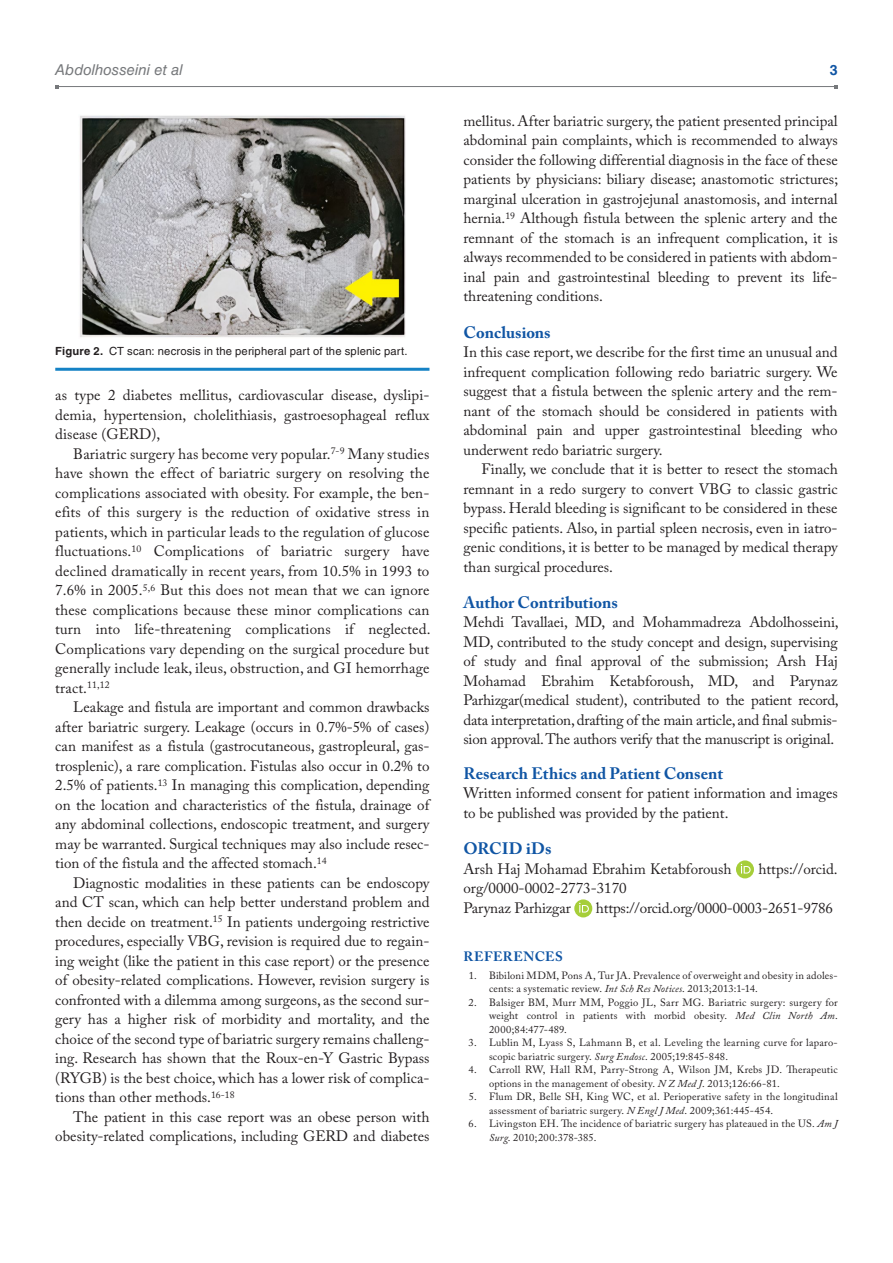
<style>
.page{position:relative;width:893px;height:1263px;background:#fff}
.page>*{position:absolute;margin:0;border:0;box-sizing:border-box;transform-origin:0 0}
.t1{font:700 16.5px "Adobe Caslon Pro";letter-spacing:.005em;color:#1055a4}
.t2{font:15px/19.5px "Adobe Caslon Pro";color:#231f20;text-align:justify}
.t3{font:italic 15px "Helvetica LT Std";color:#76787b}
.t4{font:700 14.25px "Helvetica LT Std";color:#1055a4}
.t5{font:700 13.5px "Adobe Caslon Pro";letter-spacing:.055em;color:#1055a4}
.t6{font:11.25px "Helvetica LT Std";letter-spacing:.015em;color:#231f20}
.t7{font:10.5px/13.5px "Adobe Caslon Pro";letter-spacing:.02em;color:#231f20}
.s1{font-weight:700}
.s2{font-style:italic}
</style>
<div class="page">
<hr style="left:57px;top:86px;width:779px;height:1px;background:#76787b">
<div style="left:736px;top:860px;width:18px;height:18px;background:#a6ce39;border-radius:50%"></div>
<svg style="left:741px;top:864px;width:10px;height:9px"></svg>
<div style="left:574px;top:899px;width:18px;height:18px;background:#a6ce39;border-radius:50%"></div>
<svg style="left:579px;top:903px;width:10px;height:9px"></svg>
<hr style="left:55px;top:368px;width:374px;height:3px;background:#1582c5">
<img style="left:80px;top:115px;width:326px;height:223px">
<p class="t3" style="left:55px;top:61px;width:129px">Abdolhosseini et al</p>
<p class="t4" style="left:830px;top:61px;width:9px">3</p>
<p class="t6" style="left:55px;top:344px;width:354px"><span class="s1">Figure 2.</span> CT scan: necrosis in the peripheral part of the splenic part.</p>
<p class="t2" style="left:55px;top:385px;width:376px">as type 2 diabetes mellitus, cardiovascular disease, dyslipi&shy;demia, hypertension, cholelithiasis, gastroesophageal reflux disease (GERD),</p>
<p class="t2" style="left:55px;top:444px;width:377px;text-indent:18px">Bariatric surgery has become very popular.<sup>7-9</sup> Many studies have shown the effect of bariatric surgery on resolving the complications associated with obesity. For example, the ben&shy;efits of this surgery is the reduction of oxidative stress in patients, which in particular leads to the regulation of glucose fluctuations.<sup>10</sup> Complications of bariatric surgery have declined dramatically in recent years, from 10.5% in 1993 to 7.6% in 2005.<sup>5,6</sup> But this does not mean that we can ignore these complications because these minor complications can turn into life-threatening complications if neglected.<br>Complications vary depending on the surgical procedure but generally include leak, ileus, obstruction, and GI hemorrhage tract.<sup>11,12</sup></p>
<p class="t2" style="left:55px;top:697px;width:376px;text-indent:18px">Leakage and fistula are important and common drawbacks after bariatric surgery. Leakage (occurs in 0.7%-5% of cases) can manifest as a fistula (gastrocutaneous, gastropleural, gas&shy;trosplenic), a rare complication. Fistulas also occur in 0.2% to 2.5% of patients.<sup>13</sup> In managing this complication, depending on the location and characteristics of the fistula, drainage of any abdominal collections, endoscopic treatment, and surgery may be warranted. Surgical techniques may also include resec&shy;tion of the fistula and the affected stomach.<sup>14</sup></p>
<p class="t2" style="left:55px;top:873px;width:376px;text-indent:18px">Diagnostic modalities in these patients can be endoscopy and CT scan, which can help better understand problem and then decide on treatment.<sup>15</sup> In patients undergoing restrictive procedures, especially VBG, revision is required due to regain&shy;ing weight (like the patient in this case report) or the presence of obesity-related complications. However, revision surgery is confronted with a dilemma among surgeons, as the second sur&shy;gery has a higher risk of morbidity and mortality, and the choice of the second type of bariatric surgery remains challeng&shy;ing. Research has shown that the Roux-en-Y Gastric Bypass (RYGB) is the best choice, which has a lower risk of complica&shy;tions than other methods.<sup>16-18</sup></p>
<p class="t2" style="left:55px;top:1107px;width:376px;text-align:right">The patient in this case report was an obese person with obesity-related complications, including GERD and diabetes</p>
<p class="t2" style="left:463px;top:111px;width:376px">mellitus. After bariatric surgery, the patient presented principal abdominal pain complaints, which is recommended to always consider the following differential diagnosis in the face of these patients by physicians: biliary disease; anastomotic strictures; marginal ulceration in gastrojejunal anastomosis, and internal hernia.<sup>19</sup> Although fistula between the splenic artery and the remnant of the stomach is an infrequent complication, it is always recommended to be considered in patients with abdom&shy;inal pain and gastrointestinal bleeding to prevent its life&shy;threatening conditions.</p>
<p class="t1" style="left:463px;top:322px;width:89px">Conclusions</p>
<p class="t2" style="left:463px;top:342px;width:376px">In this case report, we describe for the first time an unusual and infrequent complication following redo bariatric surgery. We suggest that a fistula between the splenic artery and the rem&shy;nant of the stomach should be considered in patients with abdominal pain and upper gastrointestinal bleeding who underwent redo bariatric surgery.</p>
<p class="t2" style="left:463px;top:459px;width:376px;text-indent:18px">Finally, we conclude that it is better to resect the stomach remnant in a redo surgery to convert VBG to classic gastric bypass. Herald bleeding is significant to be considered in these specific patients. Also, in partial spleen necrosis, even in iatro&shy;genic conditions, it is better to be managed by medical therapy than surgical procedures.</p>
<p class="t1" style="left:463px;top:592px;width:156px">Author Contributions</p>
<p class="t2" style="left:463px;top:612px;width:377px">Mehdi Tavallaei, MD, and Mohammadreza Abdolhosseini, MD, contributed to the study concept and design, supervising of study and final approval of the submission; Arsh Haj Mohamad Ebrahim Ketabforoush, MD, and Parynaz Parhizgar(medical student), contributed to the patient record, data interpretation, drafting of the main article, and final submis&shy;sion approval. The authors verify that the manuscript is original.</p>
<p class="t1" style="left:463px;top:763px;width:261px">Research Ethics and Patient Consent</p>
<p class="t2" style="left:463px;top:783px;width:376px">Written informed consent for patient information and images to be published was provided by the patient.</p>
<p class="t1" style="left:463px;top:839px;width:90px">ORCID iDs</p>
<p class="t2" style="left:463px;top:859px;width:270px">Arsh Haj Mohamad Ebrahim Ketabforoush</p>
<p class="t2" style="left:758px;top:859px;width:81px">https://orcid.</p>
<p class="t2" style="left:463px;top:878px;width:165px">org/0000-0002-2773-3170<br>Parynaz Parhizgar</p>
<p class="t2" style="left:596px;top:898px;width:239px">https://orcid.org/0000-0003-2651-9786</p>
<p class="t5" style="left:463px;top:948px;width:41px">Refere</p>
<p class="t5" style="left:524px;top:948px;width:41px">nces</p>
<p class="t7" style="left:489px;top:968px;width:350px;text-indent:-20px">1. Bibiloni MDM, Pons A, Tur JA. Prevalence of overweight and obesity in adoles&shy;cents: a systematic review. <span class="s2">Int Sch Res Notices</span>. 2013;2013:1-14.</p>
<p class="t7" style="left:489px;top:995px;width:350px;text-align:justify;text-indent:-21px">2. Balsiger BM, Murr MM, Poggio JL, Sarr MG. Bariatric surgery: surgery for weight control in patients with morbid obesity. <span class="s2">Med Clin North Am</span>.<br>2000;84:477-489.</p>
<p class="t7" style="left:489px;top:1036px;width:350px;text-indent:-20px">3. Lublin M, Lyass S, Lahmann B, et al. Leveling the learning curve for laparo&shy;scopic bariatric surgery. <span class="s2">Surg Endosc</span>. 2005;19:845-848.</p>
<p class="t7" style="left:489px;top:1063px;width:350px;text-indent:-20px">4. Carroll RW, Hall RM, Parry-Strong A, Wilson JM, Krebs JD. Therapeutic options in the management of obesity. <span class="s2">N Z Med J</span>. 2013;126:66-81.</p>
<p class="t7" style="left:489px;top:1090px;width:350px;text-indent:-20px">5. Flum DR, Belle SH, King WC, et al. Perioperative safety in the longitudinal assessment of bariatric surgery. <span class="s2">N Engl J Med</span>. 2009;361:445-454.</p>
<p class="t7" style="left:489px;top:1117px;width:350px;text-indent:-21px">6. Livingston EH. The incidence of bariatric surgery has plateaued in the US. <span class="s2">Am J<br>Surg</span>. 2010;200:378-385.</p>
</div>
